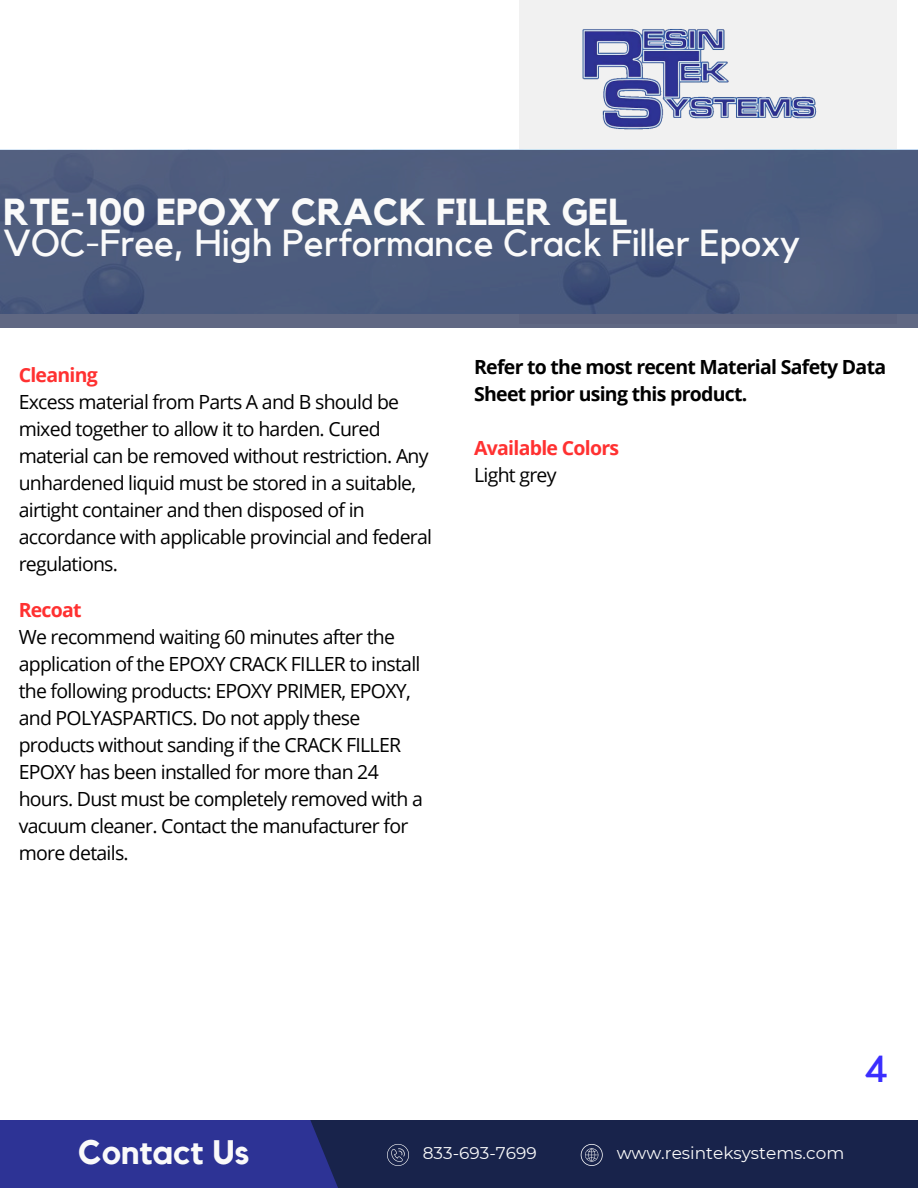
<style>
.page{position:relative;width:918px;height:1188px;background:#fff}
.page>*{position:absolute;margin:0;border:0;box-sizing:border-box;transform-origin:0 0}
.t1{font:37.5px/30.3px "Kollektif";color:#fafafa}
.t2{font:37.5px "Kollektif";color:#3b2efe}
.t3{font:700 33.9px "Kollektif";color:#fafafa}
.t4{font:19.5px/27px "Open Sans";letter-spacing:-.035em;color:#000}
.t5{font:700 19.5px/27px "Open Sans";letter-spacing:-.035em;color:#000}
.t6{font:700 19.5px "Open Sans";letter-spacing:-.035em;color:#ff3131}
.t7{font:16.95px "Montserrat";color:#fafafa}
.s1{font-weight:700}
</style>
<div class="page">
<div style="left:519px;top:0;width:377px;height:324px;background:#f1f1f1"></div>
<div style="left:234px;top:1120px;width:684px;height:68px;background:#18234b"></div>
<div style="left:0;top:1120px;width:338px;height:68px;background:#2d3395"></div>
<svg style="left:581px;top:1144px;width:22px;height:22px"></svg>
<svg style="left:387px;top:1144px;width:22px;height:22px"></svg>
<svg style="left:0;top:150px;width:918px;height:178px;fill:#4d5d7e"></svg>
<img style="left:582px;top:29px;width:235px;height:101px">
<h4 class="t1" style="left:4px;top:199px;width:798px"><span class="s1">RTE-100 EPOXY CRACK FILLER GEL<br></span>VOC-Free, High Performance Crack Filler Epoxy</h4>
<p class="t6" style="left:19px;top:361px;width:81px">Cleaning</p>
<h1 class="t4" style="left:19px;top:388px;width:415px">Excess material from Parts A and B should be mixed together to allow it to harden. Cured material can be removed without restriction. Any unhardened liquid must be stored in a suitable, airtight container and then disposed of in accordance with applicable provincial and federal regulations.</h1>
<p class="t6" style="left:19px;top:596px;width:65px">Recoat</p>
<p class="t4" style="left:19px;top:622px;width:406px">We recommend waiting 60 minutes after the application of the EPOXY CRACK FILLER to install the following products: EPOXY PRIMER, EPOXY, and POLYASPARTICS. Do not apply these products without sanding if the CRACK FILLER EPOXY has been installed for more than 24 hours. Dust must be completely removed with a vacuum cleaner. Contact the manufacturer for more details.</p>
<p class="t5" style="left:474px;top:352px;width:414px">Refer to the most recent Material Safety Data<br>Sheet prior using this product.</p>
<h4 class="t6" style="left:474px;top:434px;width:147px">Available Colors</h4>
<p class="t4" style="left:474px;top:460px;width:84px">Light grey</p>
<h3 class="t2" style="left:864px;top:1051px;width:26px">4</h3>
<p class="t3" style="left:78px;top:1137px;width:173px">Contact Us</p>
<h4 class="t7" style="left:423px;top:1142px;width:115px">833-693-7699</h4>
<h2 class="t7" style="left:617px;top:1142px;width:229px">www.resinteksystems.com</h2>
</div>
